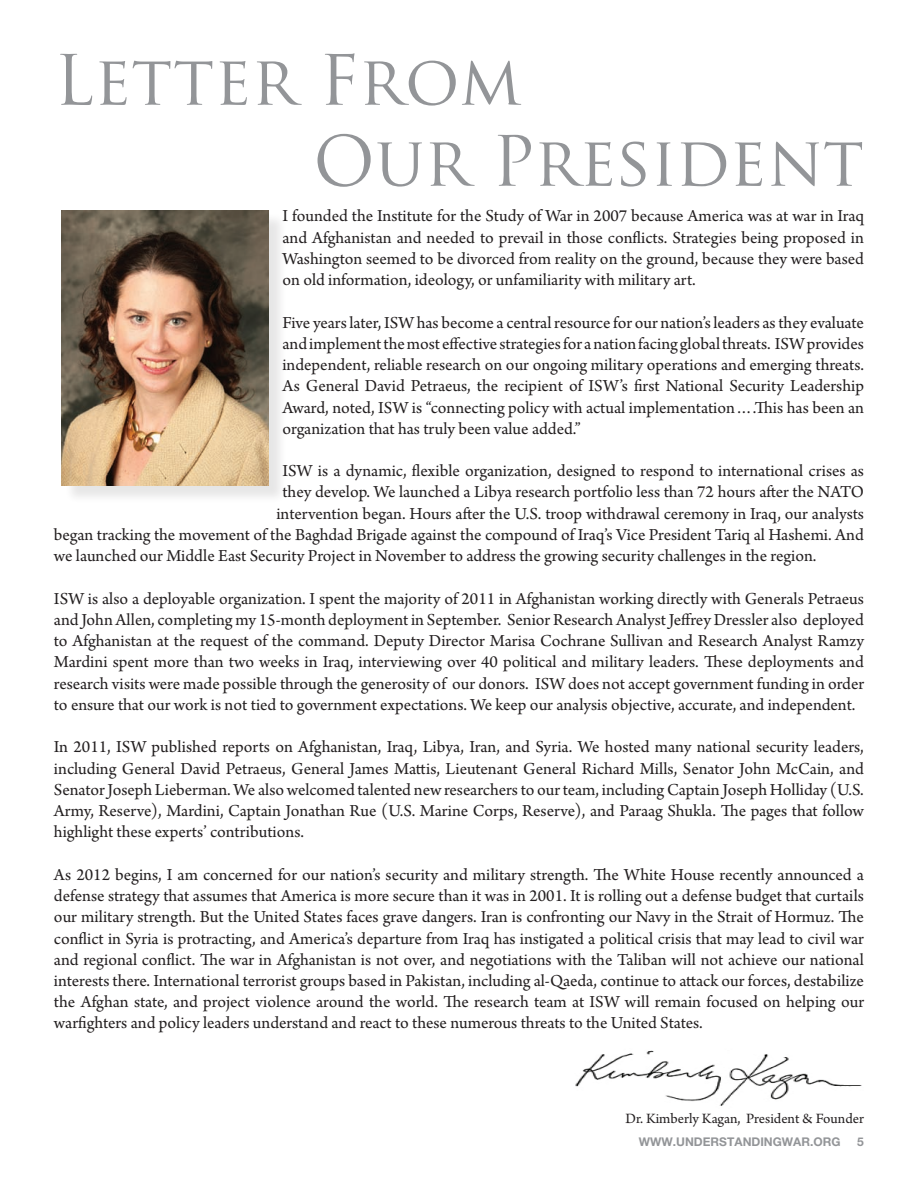
<style>
.page{position:relative;width:918px;height:1188px;background:#fff}
.page>*{position:absolute;margin:0;border:0;box-sizing:border-box;transform-origin:0 0}
.t1{font:67.5px/81px "Trajan Pro";color:#939598}
.t2{font:17.7px/21.3px "Arno Pro";color:#231f20;text-align:justify}
.t3{font:15px "Arno Pro";color:#231f20}
.t4{font:700 12px "Helvetica Neue";color:#939598}
</style>
<div class="page">
<div style="left:64px;top:212px;width:229px;height:298px;background:#231f20;opacity:.11"></div>
<img style="left:62px;top:210px;width:206px;height:276px">
<img style="left:575px;top:1050px;width:287px;height:56px">
<h1 class="t1" style="left:313px;top:39px;width:552px;text-indent:-259px">Letter From<br>Our President</h1>
<p class="t2" style="left:282px;top:206px;width:583px">I founded the Institute for the Study of War in 2007 because America was at war in Iraq and Afghanistan and needed to prevail in those conflicts. Strategies being proposed in Washington seemed to be divorced from reality on the ground, because they were based on old information, ideology, or unfamiliarity with military art.</p>
<p class="t2" style="left:282px;top:313px;width:583px">Five years later, ISW has become a central resource for our nation’s leaders as they evaluate and implement the most effective strategies for a nation facing global threats. ISW provides independent, reliable research on our ongoing military operations and emerging threats.<br>As General David Petraeus, the recipient of ISW’s first National Security Leadership Award, noted, ISW is “connecting policy with actual implementation….This has been an organization that has truly been value added.”</p>
<p class="t2" style="left:282px;top:461px;width:583px">ISW is a dynamic, flexible organization, designed to respond to international crises as</p>
<p class="t2" style="left:282px;top:482px;width:583px">they develop. We launched a Libya research portfolio less than 72 hours after the NATO</p>
<p class="t2" style="left:276px;top:504px;width:589px">intervention began. Hours after the U.S. troop withdrawal ceremony in Iraq, our analysts</p>
<p class="t2" style="left:54px;top:525px;width:811px">began tracking the movement of the Baghdad Brigade against the compound of Iraq’s Vice President Tariq al Hashemi. And</p>
<p class="t2" style="left:54px;top:546px;width:764px">we launched our Middle East Security Project in November to address the growing security challenges in the region.</p>
<p class="t2" style="left:54px;top:589px;width:812px">ISW is also a deployable organization. I spent the majority of 2011 in Afghanistan working directly with Generals Petraeus and John Allen, completing my 15-month deployment in September. Senior Research Analyst Jeffrey Dressler also deployed to Afghanistan at the request of the command. Deputy Director Marisa Cochrane Sullivan and Research Analyst Ramzy Mardini spent more than two weeks in Iraq, interviewing over 40 political and military leaders. These deployments and research visits were made possible through the generosity of our donors. ISW does not accept government funding in order to ensure that our work is not tied to government expectations. We keep our analysis objective, accurate, and independent.</p>
<p class="t2" style="left:54px;top:737px;width:812px">In 2011, ISW published reports on Afghanistan, Iraq, Libya, Iran, and Syria. We hosted many national security leaders, including General David Petraeus, General James Mattis, Lieutenant General Richard Mills, Senator John McCain, and Senator Joseph Lieberman. We also welcomed talented new researchers to our team, including Captain Joseph Holliday (U.S.<br>Army, Reserve), Mardini, Captain Jonathan Rue (U.S. Marine Corps, Reserve), and Paraag Shukla. The pages that follow highlight these experts’ contributions.</p>
<p class="t2" style="left:54px;top:865px;width:812px">As 2012 begins, I am concerned for our nation’s security and military strength. The White House recently announced a defense strategy that assumes that America is more secure than it was in 2001. It is rolling out a defense budget that curtails our military strength. But the United States faces grave dangers. Iran is confronting our Navy in the Strait of Hormuz. The conflict in Syria is protracting, and America’s departure from Iraq has instigated a political crisis that may lead to civil war and regional conflict. The war in Afghanistan is not over, and negotiations with the Taliban will not achieve our national interests there. International terrorist groups based in Pakistan, including al-Qaeda, continue to attack our forces, destabilize the Afghan state, and project violence around the world. The research team at ISW will remain focused on helping our warfighters and policy leaders understand and react to these numerous threats to the United States.</p>
<p class="t3" style="left:625px;top:1110px;width:240px">Dr. Kimberly Kagan, President &amp; Founder</p>
<p class="t4" style="left:639px;top:1134px;width:203px">WWW.UNDERSTANDINGWAR.ORG</p>
<p class="t4" style="left:857px;top:1134px;width:8px">5</p>
</div>
